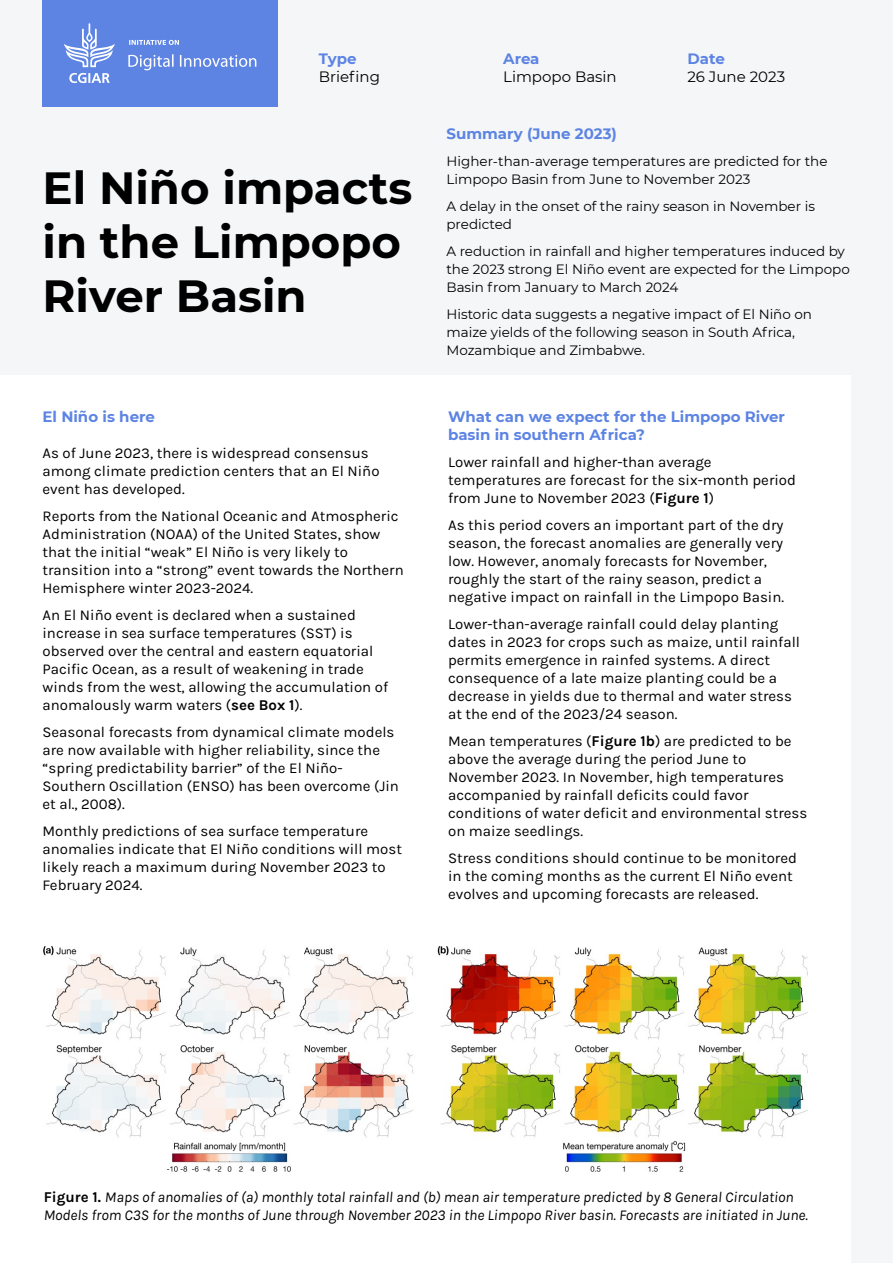
<style>
.page{position:relative;width:893px;height:1263px;background:#f4f6f8}
.page>*{position:absolute;margin:0;border:0;box-sizing:border-box;transform-origin:0 0}
.t1{font:700 45px/54px "Montserrat";color:#000}
.t2{font:15px/18px "Karla";color:#000}
.t3{font:italic 15px/18px "Karla";color:#000}
.t4{font:700 15px/18px "Montserrat";color:#5d84e3}
.t5{font:15px "Montserrat";color:#000}
.t6{font:13.5px/18px "Montserrat";color:#000}
.s1{font-weight:700}
.s2{font-weight:700;font-style:normal}
</style>
<div class="page">
<div style="left:0;top:376px;width:850px;height:887px;background:#fff"></div>
<div style="left:43px;top:0;width:235px;height:106px;background:#5d84e3"></div>
<svg style="left:64px;top:23px;width:192px;height:60px"></svg>
<img style="left:44px;top:946px;width:764px;height:225px">
<p class="t4" style="left:319px;top:50px;width:39px">Type</p>
<p class="t5" style="left:319px;top:68px;width:63px">Briefing</p>
<h1 class="t1" style="left:43px;top:161px;width:371px">El Niño impacts in the Limpopo<br>River Basin</h1>
<p class="t4" style="left:43px;top:408px;width:114px">El Niño is here</p>
<p class="t2" style="left:43px;top:444px;width:338px">As of June 2023, there is widespread consensus among climate prediction centers that an El Niño event has developed.</p>
<p class="t2" style="left:43px;top:507px;width:363px">Reports from the National Oceanic and Atmospheric Administration (NOAA) of the United States, show that the initial “weak” El Niño is very likely to transition into a “strong” event towards the Northern Hemisphere winter 2023-2024.</p>
<p class="t2" style="left:43px;top:606px;width:347px">An El Niño event is declared when a sustained increase in sea surface temperatures (SST) is observed over the central and eastern equatorial Pacific Ocean, as a result of weakening in trade winds from the west, allowing the accumulation of anomalously warm waters (<span class="s1">see Box 1</span>).</p>
<p class="t2" style="left:43px;top:723px;width:358px">Seasonal forecasts from dynamical climate models are now available with higher reliability, since the “spring predictability barrier” of the El Niño-Southern Oscillation (ENSO) has been overcome (Jin et al., 2008).</p>
<p class="t2" style="left:43px;top:822px;width:361px">Monthly predictions of sea surface temperature anomalies indicate that El Niño conditions will most likely reach a maximum during November 2023 to February 2024.</p>
<p class="t4" style="left:503px;top:50px;width:38px">Area</p>
<p class="t5" style="left:503px;top:68px;width:115px">Limpopo Basin</p>
<p class="t4" style="left:687px;top:50px;width:39px">Date</p>
<p class="t5" style="left:687px;top:68px;width:99px">26 June 2023</p>
<p class="t4" style="left:446px;top:124px;width:172px">Summary (June 2023)</p>
<p class="t6" style="left:446px;top:152px;width:382px">Higher-than-average temperatures are predicted for the<br>Limpopo Basin from June to November 2023</p>
<p class="t6" style="left:446px;top:197px;width:370px">A delay in the onset of the rainy season in November is predicted</p>
<p class="t6" style="left:446px;top:242px;width:405px">A reduction in rainfall and higher temperatures induced by the 2023 strong El Niño event are expected for the Limpopo<br>Basin from January to March 2024</p>
<p class="t6" style="left:446px;top:305px;width:367px">Historic data suggests a negative impact of El Niño on maize yields of the following season in South Africa,<br>Mozambique and Zimbabwe.</p>
<p class="t4" style="left:448px;top:408px;width:338px">What can we expect for the Limpopo River basin in southern Africa?</p>
<p class="t2" style="left:448px;top:453px;width:349px">Lower rainfall and higher-than average temperatures are forecast for the six-month period from June to November 2023 (<span class="s1">Figure 1</span>)</p>
<p class="t2" style="left:448px;top:516px;width:337px">As this period covers an important part of the dry season, the forecast anomalies are generally very low. However, anomaly forecasts for November, roughly the start of the rainy season, predict a negative impact on rainfall in the Limpopo Basin.</p>
<p class="t2" style="left:448px;top:615px;width:353px">Lower-than-average rainfall could delay planting dates in 2023 for crops such as maize, until rainfall permits emergence in rainfed systems. A direct consequence of a late maize planting could be a decrease in yields due to thermal and water stress at the end of the 2023/24 season.</p>
<p class="t2" style="left:448px;top:732px;width:361px">Mean temperatures (<span class="s1">Figure 1b</span>) are predicted to be above the average during the period June to November 2023. In November, high temperatures accompanied by rainfall deficits could favor conditions of water deficit and environmental stress on maize seedlings.</p>
<p class="t2" style="left:448px;top:849px;width:350px">Stress conditions should continue to be monitored in the coming months as the current El Niño event evolves and upcoming forecasts are released.</p>
<p class="t3" style="left:44px;top:1188px;width:766px"><span class="s2">Figure 1.</span> Maps of anomalies of (a) monthly total rainfall and (b) mean air temperature predicted by 8 General Circulation<br>Models from C3S for the months of June through November 2023 in the Limpopo River basin. Forecasts are initiated in June.</p>
</div>
